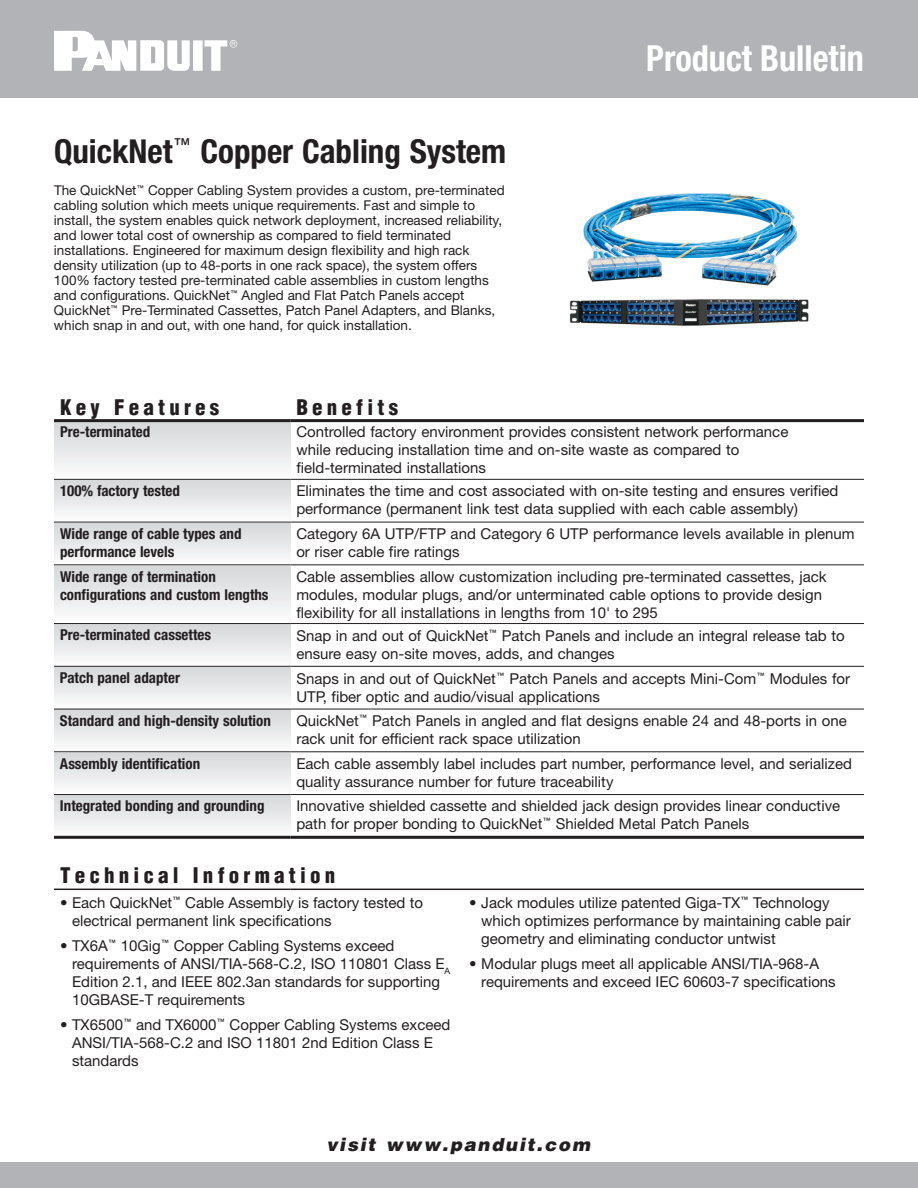
<style>
.page{position:relative;width:918px;height:1188px;background:#fff}
.page>*{position:absolute;margin:0;border:0;box-sizing:border-box;transform-origin:0 0}
.t1{font:700 condensed 36px "Helvetica Neue LT Std";color:#fff;scale:.95 1}
.t2{font:700 condensed 33px "Helvetica Neue LT Std";color:#231f20}
.t3{font:900 condensed 21px "Helvetica";letter-spacing:.2em;color:#231f20}
.t4{font:italic 900 18px "Helvetica";letter-spacing:.1em;color:#231f20}
.t5{font:15px/18px "Helvetica Neue LT Std";color:#231f20}
.t6{font:700 condensed 15px/18px "Helvetica Neue LT Std";color:#231f20}
.t7{font:13.5px/15px "Helvetica Neue LT Std";color:#231f20}
</style>
<div class="page">
<div style="left:54px;top:794px;width:236px;height:42px;background:linear-gradient(to bottom,#d5d6d9,#fbfbfc)"></div>
<div style="left:54px;top:752px;width:236px;height:42px;background:linear-gradient(to bottom,#d5d6d9,#fcfcfc)"></div>
<div style="left:54px;top:710px;width:236px;height:42px;background:linear-gradient(to bottom,#d6d7d9,#fcfcfc)"></div>
<div style="left:54px;top:666px;width:236px;height:43px;background:linear-gradient(to bottom,#d5d6d8,#fdfdfd)"></div>
<div style="left:54px;top:624px;width:236px;height:43px;background:linear-gradient(to bottom,#d5d6d8,#fdfdfd)"></div>
<div style="left:54px;top:565px;width:236px;height:59px;background:linear-gradient(to bottom,#d5d6d9,#fdfdfd)"></div>
<div style="left:54px;top:523px;width:236px;height:43px;background:linear-gradient(to bottom,#d5d6d9,#fdfdfd)"></div>
<div style="left:54px;top:480px;width:236px;height:42px;background:linear-gradient(to bottom,#d5d7d9,#fcfcfc)"></div>
<div style="left:54px;top:421px;width:236px;height:59px;background:linear-gradient(to bottom,#d5d6d9,#fdfdfd)"></div>
<div style="left:0;top:0;width:918px;height:97px;background:#b2b3b7"></div>
<div style="left:0;top:1162px;width:918px;height:26px;background:#b2b3b7"></div>
<svg style="left:54px;top:31px;width:183px;height:40px"></svg>
<hr style="left:54px;top:479px;width:236px;height:1px;background:#231f20">
<hr style="left:290px;top:479px;width:574px;height:1px;background:#231f20">
<hr style="left:54px;top:522px;width:236px;height:1px;background:#231f20">
<hr style="left:290px;top:522px;width:574px;height:1px;background:#231f20">
<hr style="left:54px;top:564px;width:236px;height:1px;background:#231f20">
<hr style="left:290px;top:564px;width:574px;height:1px;background:#231f20">
<hr style="left:54px;top:623px;width:236px;height:1px;background:#231f20">
<hr style="left:290px;top:623px;width:574px;height:1px;background:#231f20">
<hr style="left:54px;top:666px;width:236px;height:1px;background:#231f20">
<hr style="left:290px;top:666px;width:574px;height:1px;background:#231f20">
<hr style="left:54px;top:709px;width:236px;height:1px;background:#231f20">
<hr style="left:290px;top:709px;width:574px;height:1px;background:#231f20">
<hr style="left:54px;top:751px;width:236px;height:1px;background:#231f20">
<hr style="left:290px;top:751px;width:574px;height:1px;background:#231f20">
<hr style="left:54px;top:794px;width:236px;height:1px;background:#231f20">
<hr style="left:290px;top:794px;width:574px;height:1px;background:#231f20">
<hr style="left:54px;top:836px;width:236px;height:3px;background:#231f20">
<hr style="left:290px;top:836px;width:574px;height:3px;background:#231f20">
<hr style="left:54px;top:419px;width:236px;height:3px;background:#231f20">
<hr style="left:290px;top:419px;width:574px;height:3px;background:#231f20">
<hr style="left:54px;top:889px;width:236px;height:1px;background:#231f20">
<hr style="left:290px;top:889px;width:574px;height:1px;background:#231f20">
<img style="left:569px;top:193px;width:240px;height:133px">
<h2 class="t2" style="left:54px;top:131px;width:454px">QuickNet<sup>™</sup> Copper Cabling System</h2>
<p class="t7" style="left:54px;top:183px;width:452px">The QuickNet<sup>™</sup> Copper Cabling System provides a custom, pre-terminated cabling solution which meets unique requirements. Fast and simple to install, the system enables quick network deployment, increased reliability, and lower total cost of ownership as compared to field terminated installations. Engineered for maximum design flexibility and high rack density utilization (up to 48-ports in one rack space), the system offers 100% factory tested pre-terminated cable assemblies in custom lengths and configurations. QuickNet<sup>™</sup> Angled and Flat Patch Panels accept QuickNet<sup>™</sup> Pre-Terminated Cassettes, Patch Panel Adapters, and Blanks, which snap in and out, with one hand, for quick installation.</p>
<h1 class="t1" style="left:646px;top:36px;width:231px">Product Bulletin</h1>
<h3 class="t3" style="left:60px;top:394px;width:161px">Key Features</h3>
<h3 class="t3" style="left:296px;top:394px;width:103px">Benefits</h3>
<p class="t6" style="left:60px;top:423px;width:92px">Pre-terminated</p>
<p class="t5" style="left:296px;top:423px;width:494px">Controlled factory environment provides consistent network performance while reducing installation time and on-site waste as compared to field-terminated installations</p>
<p class="t6" style="left:60px;top:482px;width:121px">100% factory tested</p>
<p class="t5" style="left:296px;top:482px;width:543px">Eliminates the time and cost associated with on-site testing and ensures verified performance (permanent link test data supplied with each cable assembly)</p>
<p class="t6" style="left:60px;top:524px;width:183px">Wide range of cable types and performance levels</p>
<p class="t5" style="left:296px;top:524px;width:560px">Category 6A UTP/FTP and Category 6 UTP performance levels available in plenum or riser cable fire ratings</p>
<p class="t6" style="left:60px;top:567px;width:210px">Wide range of termination configurations and custom lengths</p>
<p class="t5" style="left:296px;top:567px;width:532px">Cable assemblies allow customization including pre-terminated cassettes, jack modules, modular plugs, and/or unterminated cable options to provide design flexibility for all installations in lengths from 10' to 295</p>
<p class="t6" style="left:60px;top:626px;width:153px">Pre-terminated cassettes</p>
<p class="t5" style="left:296px;top:626px;width:550px">Snap in and out of QuickNet<sup>™</sup> Patch Panels and include an integral release tab to ensure easy on-site moves, adds, and changes</p>
<p class="t6" style="left:60px;top:668px;width:122px">Patch panel adapter</p>
<p class="t5" style="left:296px;top:669px;width:555px">Snaps in and out of QuickNet<sup>™</sup> Patch Panels and accepts Mini-Com<sup>™</sup> Modules for<br>UTP, fiber optic and audio/visual applications</p>
<p class="t6" style="left:60px;top:711px;width:212px">Standard and high-density solution</p>
<p class="t5" style="left:296px;top:712px;width:552px">QuickNet<sup>™</sup> Patch Panels in angled and flat designs enable 24 and 48-ports in one rack unit for efficient rack space utilization</p>
<p class="t6" style="left:60px;top:754px;width:142px">Assembly identification</p>
<p class="t5" style="left:296px;top:754px;width:557px">Each cable assembly label includes part number, performance level, and serialized quality assurance number for future traceability</p>
<p class="t6" style="left:60px;top:797px;width:206px">Integrated bonding and grounding</p>
<p class="t5" style="left:296px;top:797px;width:545px">Innovative shielded cassette and shielded jack design provides linear conductive path for proper bonding to QuickNet<sup>™</sup> Shielded Metal Patch Panels</p>
<h3 class="t3" style="left:60px;top:862px;width:277px">Technical Information</h3>
<p class="t5" style="left:72px;top:894px;width:353px;text-indent:-12px">• Each QuickNet<sup>™</sup> Cable Assembly is factory tested to electrical permanent link specifications</p>
<p class="t5" style="left:72px;top:936px;width:380px;text-indent:-12px">• TX6A<sup>™</sup> 10Gig<sup>™</sup> Copper Cabling Systems exceed requirements of ANSI/TIA-568-C.2, ISO 110801 Class E<sub>A </sub>Edition 2.1, and IEEE 802.3an standards for supporting 10GBASE-T requirements</p>
<p class="t5" style="left:72px;top:1015px;width:380px;text-indent:-12px">• TX6500<sup>™</sup> and TX6000<sup>™</sup> Copper Cabling Systems exceed<br>ANSI/TIA-568-C.2 and ISO 11801 2nd Edition Class E standards</p>
<p class="t5" style="left:481px;top:894px;width:371px;text-indent:-12px">• Jack modules utilize patented Giga-TX<sup>™</sup> Technology which optimizes performance by maintaining cable pair geometry and eliminating conductor untwist</p>
<p class="t5" style="left:481px;top:954px;width:356px;text-indent:-12px">• Modular plugs meet all applicable ANSI/TIA-968-A requirements and exceed IEC 60603-7 specifications</p>
<p class="t4" style="left:326px;top:1132px;width:265px">visit www.panduit.com</p>
</div>
